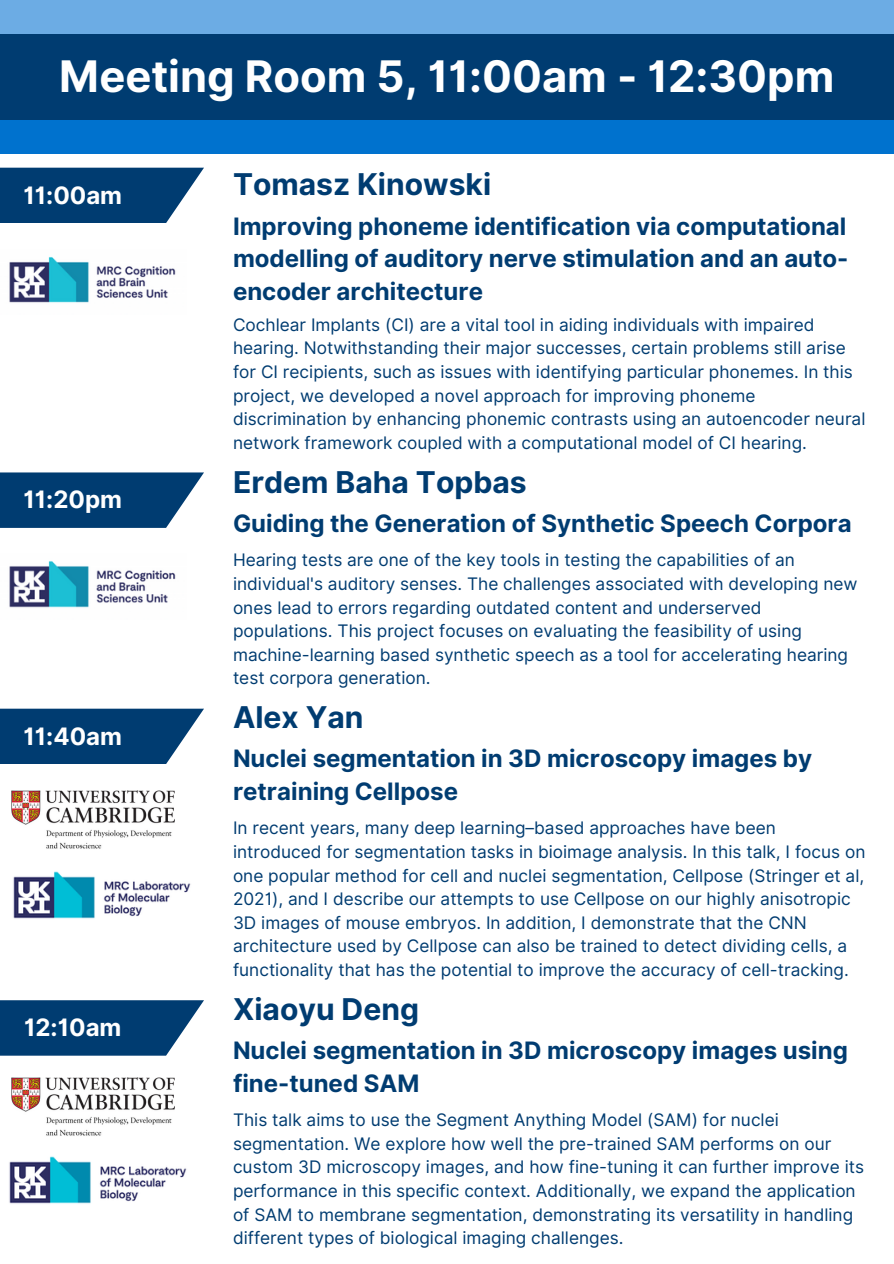
<style>
.page{position:relative;width:894px;height:1264px;background:#fff}
.page>*{position:absolute;margin:0;border:0;box-sizing:border-box;transform-origin:0 0}
.t1{font:700 43.5px "Inter";color:#fff}
.t2{font:700 30px "Inter";color:#003c71}
.t3{font:700 24px/32.7px "Inter";color:#003c71}
.t4{font:700 24px "Inter";color:#fff}
.t5{font:17.25px/23.7px "Inter";color:#003c71}
</style>
<div class="page">
<div style="left:0;top:0;width:893px;height:35px;background:#6cace4"></div>
<div style="left:0;top:101px;width:893px;height:53px;background:#0072ce"></div>
<div style="left:0;top:35px;width:893px;height:85px;background:#003c71"></div>
<svg style="left:0;top:708px;width:204px;height:56px;background:#194f7f"></svg>
<svg style="left:0;top:1000px;width:204px;height:55px;background:#174e7e"></svg>
<svg style="left:0;top:168px;width:204px;height:55px;background:#174d7d"></svg>
<svg style="left:0;top:472px;width:204px;height:56px;background:#194f7f"></svg>
<img style="left:11px;top:790px;width:163px;height:59px">
<img style="left:13px;top:871px;width:178px;height:48px">
<img style="left:11px;top:1077px;width:163px;height:59px">
<img style="left:9px;top:257px;width:167px;height:46px">
<img style="left:9px;top:1156px;width:178px;height:48px">
<img style="left:9px;top:561px;width:167px;height:47px">
<p class="t1" style="left:59px;top:50px;width:776px">Meeting Room 5, 11:00am - 12:30pm</p>
<p class="t4" style="left:23px;top:181px;width:100px">11:00am</p>
<h2 class="t4" style="left:23px;top:485px;width:100px">11:20pm</h2>
<h1 class="t4" style="left:24px;top:721px;width:100px">11:40am</h1>
<h3 class="t4" style="left:24px;top:1013px;width:99px">12:10am</h3>
<h3 class="t2" style="left:233px;top:166px;width:259px">Tomasz Kinowski</h3>
<p class="t3" style="left:233px;top:209px;width:616px;text-align:justify">Improving phoneme identification via computational modelling of auditory nerve stimulation and an auto&shy;encoder architecture</p>
<p class="t5" style="left:233px;top:312px;width:633px">Cochlear Implants (CI) are a vital tool in aiding individuals with impaired hearing. Notwithstanding their major successes, certain problems still arise for CI recipients, such as issues with identifying particular phonemes. In this project, we developed a novel approach for improving phoneme discrimination by enhancing phonemic contrasts using an autoencoder neural network framework coupled with a computational model of CI hearing.</p>
<p class="t2" style="left:233px;top:463px;width:295px">Erdem Baha Topbas</p>
<h2 class="t3" style="left:233px;top:507px;width:620px">Guiding the Generation of Synthetic Speech Corpora</h2>
<p class="t5" style="left:233px;top:548px;width:626px">Hearing tests are one of the key tools in testing the capabilities of an individual's auditory senses. The challenges associated with developing new ones lead to errors regarding outdated content and underserved populations. This project focuses on evaluating the feasibility of using machine-learning based synthetic speech as a tool for accelerating hearing test corpora generation.</p>
<h3 class="t2" style="left:233px;top:699px;width:132px">Alex Yan</h3>
<p class="t3" style="left:233px;top:742px;width:580px">Nuclei segmentation in 3D microscopy images by retraining Cellpose</p>
<h2 class="t5" style="left:233px;top:816px;width:633px">In recent years, many deep learning–based approaches have been introduced for segmentation tasks in bioimage analysis. In this talk, I focus on one popular method for cell and nuclei segmentation, Cellpose (Stringer et al, 2021), and I describe our attempts to use Cellpose on our highly anisotropic 3D images of mouse embryos. In addition, I demonstrate that the CNN architecture used by Cellpose can also be trained to detect dividing cells, a functionality that has the potential to improve the accuracy of cell-tracking.</h2>
<h3 class="t2" style="left:233px;top:990px;width:187px">Xiaoyu Deng</h3>
<h3 class="t3" style="left:233px;top:1034px;width:616px">Nuclei segmentation in 3D microscopy images using fine-tuned SAM</h3>
<p class="t5" style="left:233px;top:1107px;width:632px">This talk aims to use the Segment Anything Model (SAM) for nuclei segmentation. We explore how well the pre-trained SAM performs on our custom 3D microscopy images, and how fine-tuning it can further improve its performance in this specific context. Additionally, we expand the application of SAM to membrane segmentation, demonstrating its versatility in handling different types of biological imaging challenges.</p>
</div>
